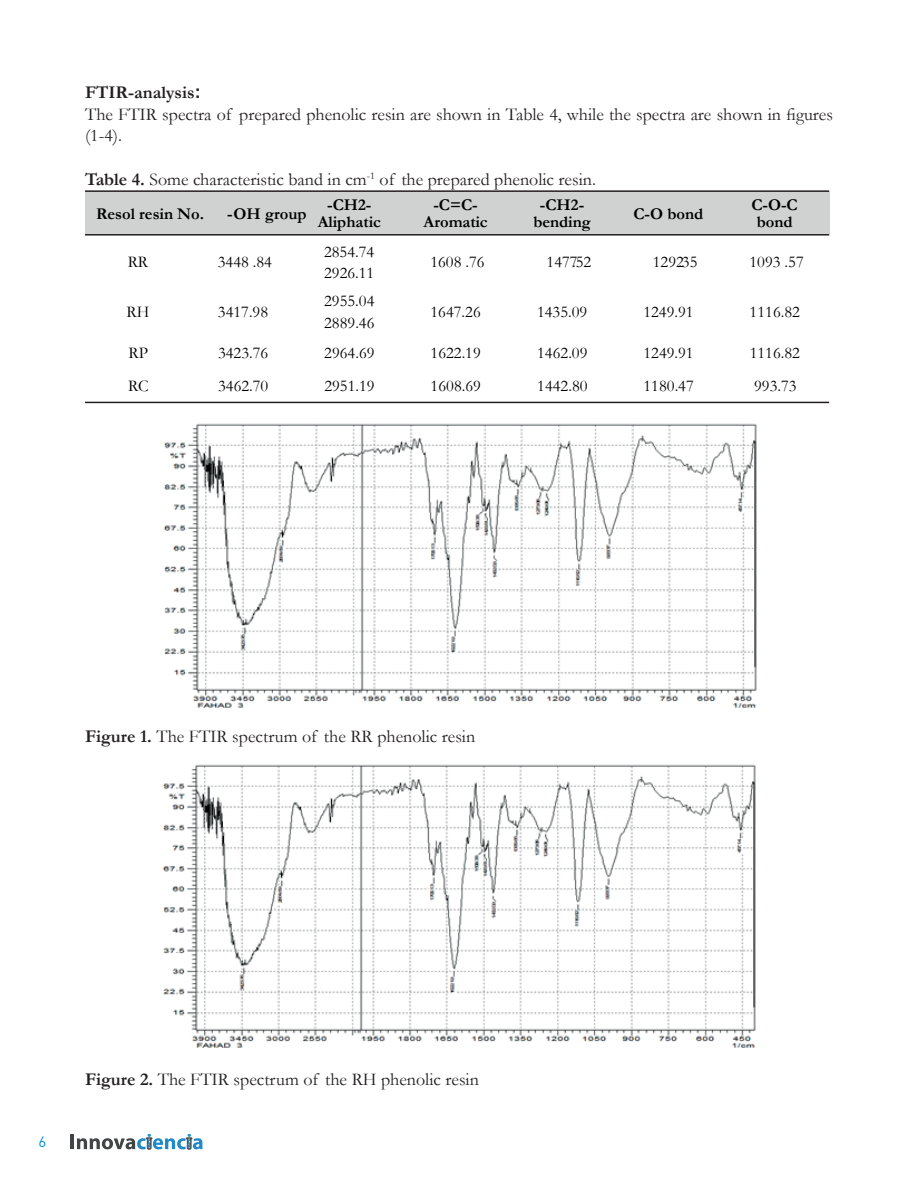
<style>
.page{position:relative;width:918px;height:1188px;background:#fff}
.page>*{position:absolute;margin:0;border:0;box-sizing:border-box;transform-origin:0 0}
.Normal_wrd_15{font:18px/21.6px "Garamond";color:#231f20}
.Normal_wrd_15-2{font:700 18px "Garamond";color:#231f20}
.t1{font:16.5px/21.1px "Garamond";letter-spacing:.005em;color:#000001}
.t2{font:700 16.5px/16.5px "Garamond";letter-spacing:-.005em;color:#000001;text-align:center}
.t3{font:15px "DIN Pro";color:#0092d8}
.s1{font-family:"Arial"}
.s2{font-weight:700}
</style>
<div class="page">
<hr style="left:71px;top:1134px;width:3px;height:15px;background:#424545">
<svg style="left:77px;top:1134px;width:126px;height:15px"></svg>
<div style="left:85px;top:191px;width:744px;height:44px;background:#d0d1d1"></div>
<hr style="left:85px;top:402px;width:744px;height:1px;background:#231f20">
<hr style="left:85px;top:234px;width:744px;height:2px;background:#231f20">
<hr style="left:85px;top:190px;width:744px;height:2px;background:#231f20">
<img style="left:163px;top:423px;width:594px;height:285px">
<img style="left:162px;top:764px;width:594px;height:284px">
<p class="Normal_wrd_15-2" style="left:85px;top:80px;width:117px">FTIR-analysis<span class="s1">:</span></p>
<p class="Normal_wrd_15" style="left:85px;top:103px;width:749px">The FTIR spectra of prepared phenolic resin are shown in Table 4, while the spectra are shown in figures (1-4).</p>
<p class="Normal_wrd_15" style="left:85px;top:168px;width:512px"><span class="s2">Table 4.</span> Some characteristic band in cm<sup>-1</sup> of the prepared phenolic resin.</p>
<p class="t2" style="left:96px;top:205px;width:110px">Resol resin No.</p>
<p class="t2" style="left:227px;top:205px;width:81px">-OH group</p>
<p class="t2" style="left:318px;top:197px;width:65px">-CH2-<br>Aliphatic</p>
<p class="t2" style="left:424px;top:197px;width:66px">-C=C-<br>Aromatic</p>
<p class="t2" style="left:533px;top:197px;width:59px">-CH2- bending</p>
<p class="t2" style="left:633px;top:205px;width:71px">C-O bond</p>
<p class="t1" style="left:128px;top:251px;width:22px">RR</p>
<p class="t1" style="left:218px;top:251px;width:56px">3448 .84</p>
<p class="t1" style="left:324px;top:241px;width:52px">2854.74<br>2926.11</p>
<p class="t1" style="left:430px;top:251px;width:56px">1608 .76</p>
<p class="t1" style="left:547px;top:251px;width:46px">1477.52</p>
<p class="t1" style="left:653px;top:251px;width:46px">1292.35</p>
<p class="t1" style="left:750px;top:251px;width:56px">1093 .57</p>
<p class="t1" style="left:126px;top:301px;width:24px">RH</p>
<p class="t1" style="left:218px;top:301px;width:52px">3417.98</p>
<p class="t1" style="left:324px;top:290px;width:52px">2955.04<br>2889.46</p>
<p class="t1" style="left:430px;top:301px;width:52px">1647.26</p>
<p class="t1" style="left:537px;top:301px;width:52px">1435.09</p>
<p class="t1" style="left:643px;top:301px;width:52px">1249.91</p>
<p class="t1" style="left:750px;top:301px;width:52px">1116.82</p>
<p class="t1" style="left:129px;top:341px;width:21px">RP</p>
<p class="t1" style="left:218px;top:341px;width:52px">3423.76</p>
<p class="t1" style="left:324px;top:341px;width:52px">2964.69</p>
<p class="t1" style="left:431px;top:341px;width:52px">1622.19</p>
<p class="t1" style="left:537px;top:341px;width:52px">1462.09</p>
<p class="t1" style="left:643px;top:341px;width:52px">1249.91</p>
<p class="t1" style="left:750px;top:341px;width:52px">1116.82</p>
<p class="t1" style="left:128px;top:375px;width:22px">RC</p>
<p class="t1" style="left:218px;top:375px;width:52px">3462.70</p>
<p class="t1" style="left:324px;top:375px;width:52px">2951.19</p>
<p class="t1" style="left:431px;top:375px;width:52px">1608.69</p>
<p class="t1" style="left:537px;top:375px;width:52px">1442.80</p>
<p class="t1" style="left:644px;top:375px;width:52px">1180.47</p>
<p class="t1" style="left:754px;top:375px;width:44px">993.73</p>
<p class="t2" style="left:751px;top:197px;width:48px">C-O-C bond</p>
<p class="Normal_wrd_15" style="left:85px;top:726px;width:392px"><span class="s2">Figure 1.</span> The FTIR spectrum of the RR phenolic resin</p>
<p class="t3" style="left:39px;top:1131px;width:9px">6</p>
<p class="Normal_wrd_15" style="left:85px;top:1068px;width:395px"><span class="s2">Figure 2.</span> The FTIR spectrum of the RH phenolic resin</p>
</div>
